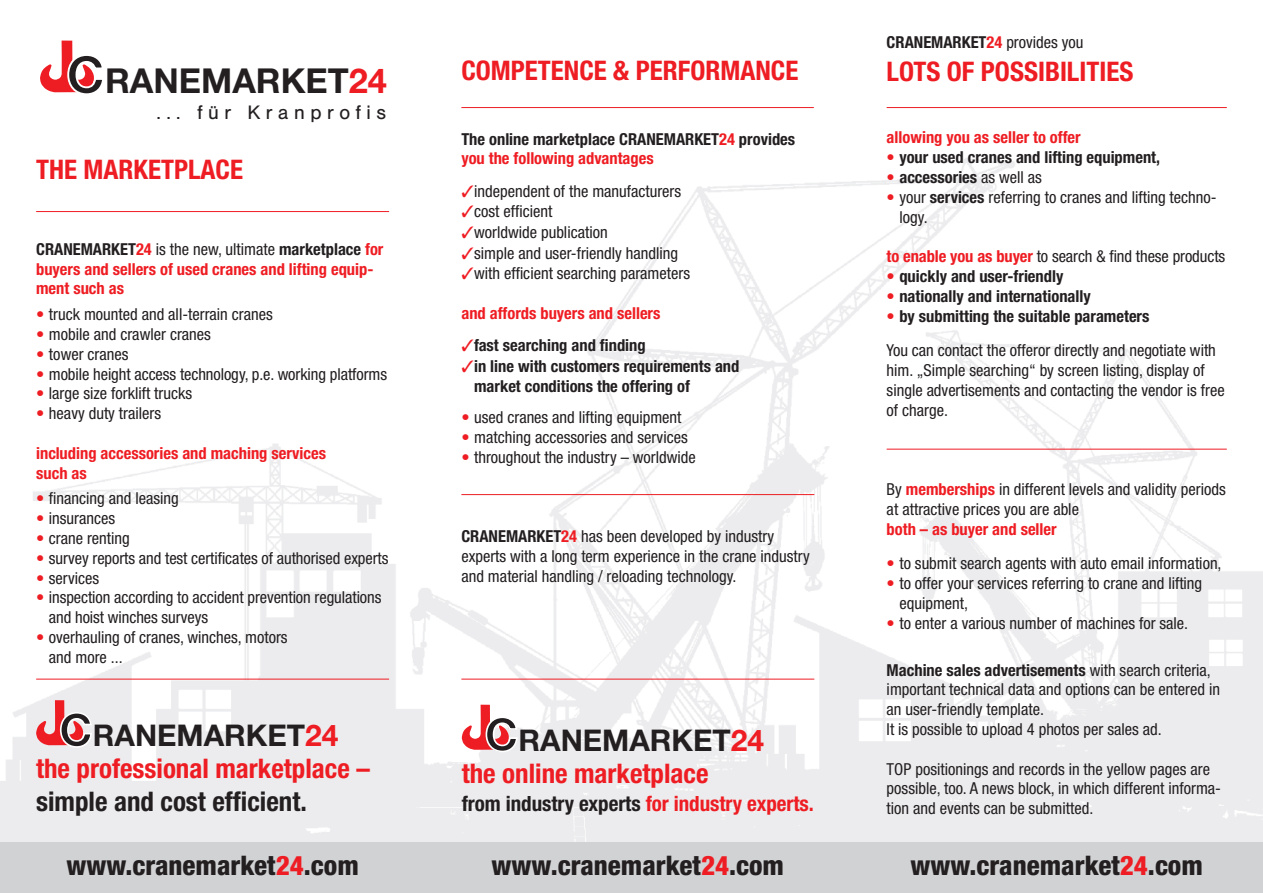
<style>
.page{position:relative;width:1263px;height:893px;background:#fff}
.page>*{position:absolute;margin:0;border:0;box-sizing:border-box;transform-origin:0 0}
.t1{font:700 34.35px "Helvetica Neue LT Std";color:#231f20}
.t2{font:700 30px "Helvetica Neue LT Std";color:#231f20}
.t3{font:700 condensed 27px "Helvetica Neue LT Std";color:#ee1d23}
.t4{font:800 condensed 27px "Helvetica Neue LT Std";color:#231f20}
.t5{font:700 condensed 27px "Helvetica Neue LT Std";color:#231f20}
.t6{font:700 condensed 21px "Helvetica Neue LT Std";color:#231f20}
.t7{font:19.05px "Helvetica BQ";letter-spacing:.29em;color:#231f20}
.t8{font:condensed 16.5px/19.8px "Helvetica Neue LT Std";color:#231f20}
.t9{font:700 condensed 16.5px/19.8px "Helvetica Neue LT Std";color:#231f20}
.t10{font:700 condensed 16.5px/19.8px "Helvetica Neue LT Std";color:#ee1d23}
.s1{font-size:52.5px}
.s2{color:#ee1d23}
.s3{color:#231f20}
.s4{font-weight:400;color:#231f20}
.s5{font-weight:300;color:#ee1d23}
.s6{font-size:45.75px}
.s7{font-weight:700}
.s8{font-weight:700;color:#ee1d23}
.s9{font-weight:400}
</style>
<div class="page">
<hr style="left:461px;top:107px;width:353px;height:1px;background:#ee1d23">
<div style="left:0;top:842px;width:1263px;height:51px;background:#d1d2d4"></div>
<svg style="left:462px;top:705px;width:47px;height:45px"></svg>
<svg style="left:40px;top:41px;width:54px;height:51px"></svg>
<svg style="left:36px;top:700px;width:47px;height:45px"></svg>
<hr style="left:36px;top:211px;width:353px;height:1px;background:#ee1d23">
<hr style="left:36px;top:679px;width:353px;height:1px;background:#ee1d23">
<hr style="left:461px;top:679px;width:353px;height:1px;background:#ee1d23">
<hr style="left:461px;top:494px;width:353px;height:1px;background:#ee1d23">
<hr style="left:887px;top:107px;width:340px;height:1px;background:#ee1d23">
<hr style="left:887px;top:449px;width:340px;height:1px;background:#ee1d23">
<h1 class="t1" style="left:66px;top:69px;width:322px"><span class="s1">C</span>RANEMARKET<span class="s2">24</span></h1>
<p class="t7" style="left:156px;top:103px;width:231px">. . . f ü r K r a nprofis</p>
<h3 class="t3" style="left:36px;top:160px;width:208px">THE MARKETPLACE</h3>
<p class="t10" style="left:36px;top:240px;width:349px"><span class="s3">CRANEMARKET</span>24 <span class="s4">is the new, ultimate</span> <span class="s3">marketplace</span> for buyers and sellers of used cranes and lifting equip&shy;ment such as</p>
<p class="t8" style="left:36px;top:306px;width:238px"><span class="s5">•</span> truck mounted and all-terrain cranes</p>
<p class="t8" style="left:36px;top:326px;width:176px"><span class="s5">•</span> mobile and crawler cranes</p>
<p class="t8" style="left:36px;top:345px;width:94px"><span class="s5">•</span> tower cranes</p>
<p class="t8" style="left:36px;top:365px;width:352px"><span class="s5">•</span> mobile height access technology, p.e. working platforms</p>
<p class="t8" style="left:36px;top:385px;width:157px"><span class="s5">•</span> large size forklift trucks</p>
<p class="t8" style="left:36px;top:405px;width:126px"><span class="s5">•</span> heavy duty trailers</p>
<p class="t10" style="left:36px;top:444px;width:292px">including accessories and maching services such as</p>
<p class="t8" style="left:36px;top:490px;width:144px"><span class="s5">•</span> financing and leasing</p>
<p class="t8" style="left:36px;top:510px;width:81px"><span class="s5">•</span> insurances</p>
<p class="t8" style="left:36px;top:530px;width:95px"><span class="s5">•</span> crane renting</p>
<p class="t8" style="left:36px;top:549px;width:354px"><span class="s5">•</span> survey reports and test certificates of authorised experts</p>
<p class="t8" style="left:36px;top:569px;width:65px"><span class="s5">•</span> services</p>
<p class="t8" style="left:49px;top:589px;width:334px;text-indent:-13px"><span class="s5">•</span> inspection according to accident prevention regulations and hoist winches surveys</p>
<p class="t8" style="left:49px;top:629px;width:240px;text-indent:-13px"><span class="s5">•</span> overhauling of cranes, winches, motors and more ...</p>
<h2 class="t2" style="left:59px;top:725px;width:281px"><span class="s6">C</span>RANEMARKET<span class="s2">24</span></h2>
<h3 class="t3" style="left:36px;top:759px;width:335px">the professional marketplace –</h3>
<h3 class="t5" style="left:36px;top:791px;width:272px">simple and cost efficient.</h3>
<h3 class="t3" style="left:461px;top:61px;width:338px">COMPETENCE &amp; PERFORMANCE</h3>
<p class="t9" style="left:461px;top:130px;width:335px">The online marketplace CRANEMARKET<span class="s2">24</span> provides <span class="s2">you the following advantages</span></p>
<p class="t8" style="left:461px;top:183px;width:221px"><span class="s2">✓</span>independent of the manufacturers</p>
<p class="t8" style="left:461px;top:203px;width:92px"><span class="s2">✓</span>cost efficient</p>
<p class="t8" style="left:461px;top:224px;width:148px"><span class="s2">✓</span>worldwide publication</p>
<p class="t8" style="left:461px;top:244px;width:218px"><span class="s2">✓</span>simple and user-friendly handling</p>
<p class="t8" style="left:461px;top:265px;width:230px"><span class="s2">✓</span>with efficient searching parameters</p>
<p class="t10" style="left:461px;top:304px;width:201px">and affords buyers and sellers</p>
<p class="t9" style="left:461px;top:337px;width:186px"><span class="s2">✓</span>fast searching and finding</p>
<p class="t9" style="left:474px;top:357px;width:267px;text-indent:-13px"><span class="s2">✓</span>in line with customers requirements and market conditions the offering of</p>
<p class="t8" style="left:461px;top:409px;width:222px"><span class="s5">•</span> used cranes and lifting equipment</p>
<p class="t8" style="left:461px;top:429px;width:228px"><span class="s5">•</span> matching accessories and services</p>
<p class="t8" style="left:461px;top:449px;width:236px"><span class="s5">•</span> throughout the industry – worldwide</p>
<p class="t8" style="left:461px;top:528px;width:350px"><span class="s7">CRANEMARKET</span><span class="s8">24</span> has been developed by industry experts with a long term experience in the crane industry and material handling / reloading technology.</p>
<h2 class="t2" style="left:485px;top:729px;width:281px"><span class="s6">C</span>RANEMARKET<span class="s2">24</span></h2>
<h3 class="t3" style="left:462px;top:763px;width:248px">the online marketplace</h3>
<p class="t6" style="left:462px;top:796px;width:354px">from industry experts <span class="s2">for industry experts.</span></p>
<p class="t9" style="left:887px;top:34px;width:198px">CRANEMARKET<span class="s2">24</span> <span class="s9">provides you</span></p>
<h3 class="t3" style="left:887px;top:62px;width:248px">LOTS OF POSSIBILITIES</h3>
<p class="t10" style="left:887px;top:129px;width:196px">allowing you as seller to offer</p>
<p class="t9" style="left:887px;top:149px;width:275px"><span class="s5">•</span> your used cranes and lifting equipment,</p>
<p class="t9" style="left:887px;top:169px;width:157px"><span class="s5">•</span> accessories <span class="s9">as well as</span></p>
<p class="t8" style="left:899px;top:188px;width:319px;text-indent:-13px"><span class="s5">•</span> your <span class="s7">services</span> referring to cranes and lifting techno&shy;logy.</p>
<p class="t8" style="left:887px;top:248px;width:340px"><span class="s8">to enable you as buyer</span> to search &amp; find these products</p>
<p class="t9" style="left:887px;top:268px;width:178px"><span class="s5">•</span> quickly and user-friendly</p>
<p class="t9" style="left:887px;top:287px;width:206px"><span class="s5">•</span> nationally and internationally</p>
<p class="t8" style="left:887px;top:300px;width:331px;line-height:34.8px"><span class="s5">•</span> <span class="s7">by submitting the suitable parameters<br></span>You can contact the offeror directly and negotiate with</p>
<p class="t8" style="left:887px;top:362px;width:339px">him. „Simple searching“ by screen listing, display of single advertisements and contacting the vendor is free of charge.</p>
<p class="t8" style="left:887px;top:481px;width:341px">By <span class="s8">memberships</span> in different levels and validity periods at attractive prices you are able</p>
<p class="t10" style="left:887px;top:520px;width:172px">both – as buyer and seller</p>
<p class="t8" style="left:887px;top:555px;width:336px"><span class="s5">•</span> to submit search agents with auto email information,</p>
<p class="t8" style="left:899px;top:575px;width:304px;text-indent:-13px"><span class="s5">•</span> to offer your services referring to crane and lifting equipment,</p>
<p class="t8" style="left:887px;top:614px;width:303px"><span class="s5">•</span> to enter a various number of machines for sale.</p>
<p class="t8" style="left:887px;top:661px;width:335px"><span class="s7">Machine sales advertisements</span> with search criteria, important technical data and options can be entered in an user-friendly template.<br>It is possible to upload 4 photos per sales ad.</p>
<p class="t8" style="left:887px;top:760px;width:336px">TOP positionings and records in the yellow pages are possible, too. A news block, in which different informa&shy;tion and events can be submitted.</p>
<h3 class="t4" style="left:66px;top:856px;width:294px">www.cranemarket<span class="s2">24</span>.com</h3>
<h3 class="t4" style="left:492px;top:856px;width:294px">www.cranemarket<span class="s2">24</span>.com</h3>
<h3 class="t4" style="left:910px;top:856px;width:294px">www.cranemarket<span class="s2">24</span>.com</h3>
</div>
